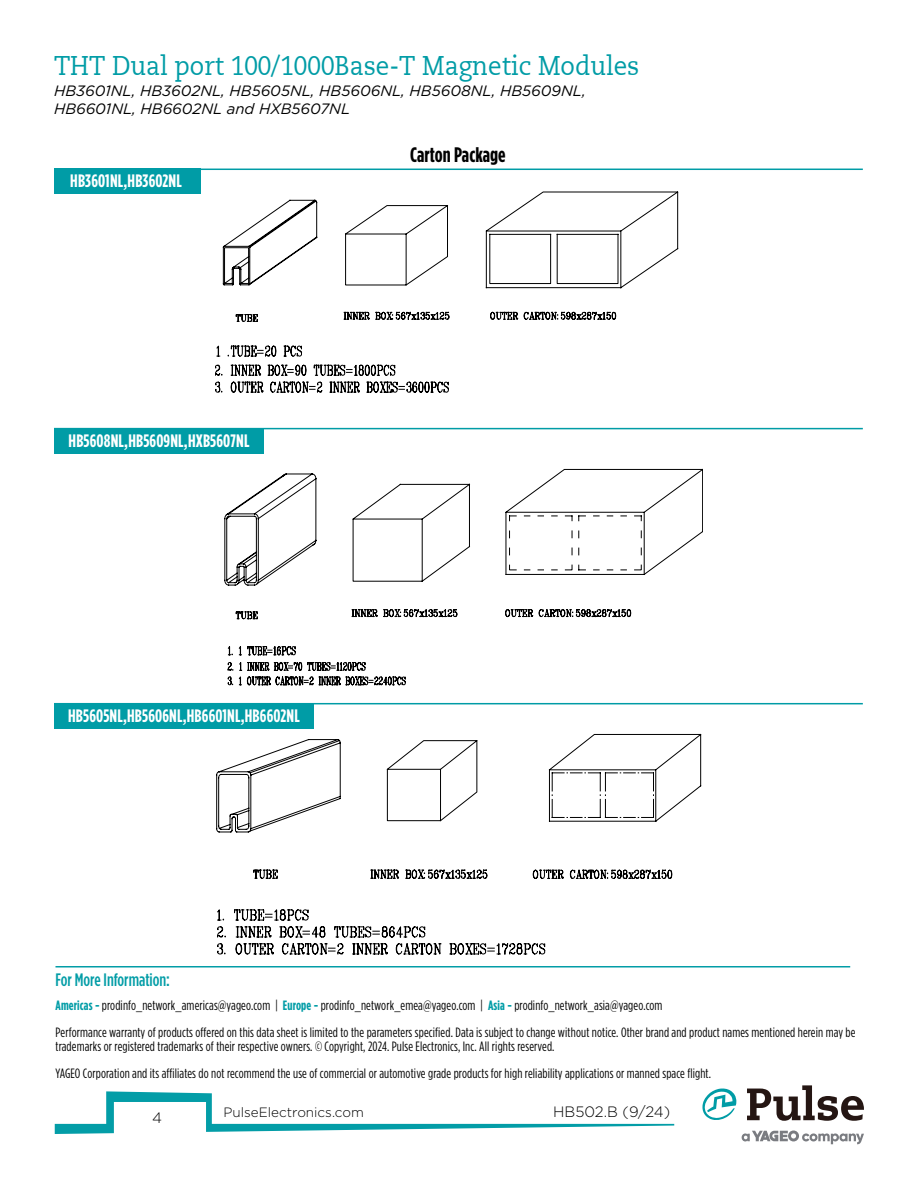
<style>
.page{position:relative;width:918px;height:1188px;background:#fff}
.page>*{position:absolute;margin:0;border:0;box-sizing:border-box;transform-origin:0 0}
.t1{font:27px "Caecilia LT";color:#009ca6;scale:.9 1}
.t2{font:700 21px "Gotham Condensed";color:#000}
.t3{font:700 18px "Gotham Condensed";letter-spacing:.01em;color:#fff}
.t4{font:500 18px "Gotham Condensed";color:#039da7}
.t5{font:italic 15px/18px "Gotham";color:#000}
.t6{font:300 15px "Gotham";color:#000}
.t7{font:13.5px/27px "Gotham Condensed";letter-spacing:.01em;color:#000}
.t8{font:300 13.5px "Gotham";color:#000}
.s1{font-weight:700;color:#039da7}
</style>
<div class="page">
<svg style="left:55px;top:1091px;width:619px;height:43px"></svg>
<svg style="left:742px;top:1131px;width:122px;height:13px"></svg>
<svg style="left:747px;top:1085px;width:117px;height:36px"></svg>
<svg style="left:702px;top:1088px;width:34px;height:32px"></svg>
<hr style="left:56px;top:966px;width:794px;height:2px;background:#039da7">
<div style="left:54px;top:169px;width:147px;height:25px;background:#009ca6"></div>
<div style="left:54px;top:428px;width:209px;height:25px;background:#009ca6"></div>
<div style="left:54px;top:703px;width:259px;height:25px;background:#009ca6"></div>
<hr style="left:54px;top:169px;width:809px;height:1px;background:#009ca6">
<hr style="left:54px;top:428px;width:809px;height:1px;background:#009ca6">
<hr style="left:54px;top:703px;width:809px;height:1px;background:#009ca6">
<svg style="left:216px;top:191px;width:462px;height:538px"></svg>
<svg style="left:216px;top:734px;width:485px;height:221px"></svg>
<svg style="left:228px;top:672px;width:444px;height:208px"></svg>
<svg style="left:228px;top:645px;width:178px;height:44px"></svg>
<svg style="left:262px;top:586px;width:416px;height:73px"></svg>
<svg style="left:236px;top:309px;width:380px;height:312px"></svg>
<svg style="left:224px;top:311px;width:479px;height:275px"></svg>
<h1 class="t1" style="left:54px;top:50px;width:652px">THT Dual port 100/1000Base-T Magnetic Modules</h1>
<p class="t5" style="left:54px;top:82px;width:533px">HB3601NL, HB3602NL, HB5605NL, HB5606NL, HB5608NL, HB5609NL,<br>HB6601NL, HB6602NL and HXB5607NL</p>
<h3 class="t3" style="left:70px;top:171px;width:113px">HB3601NL,HB3602NL</h3>
<h3 class="t3" style="left:69px;top:430px;width:182px">HB5608NL,HB5609NL,HXB5607NL</h3>
<h3 class="t3" style="left:68px;top:705px;width:233px">HB5605NL,HB5606NL,HB6601NL,HB6602NL</h3>
<h2 class="t2" style="left:410px;top:142px;width:97px">Carton Package</h2>
<h3 class="t4" style="left:56px;top:970px;width:116px">For More Information:</h3>
<p class="t7" style="left:56px;top:992px;width:802px"><span class="s1">Americas -</span> prodinfo_network_americas@yageo.com | <span class="s1">Europe -</span> prodinfo_network_emea@yageo.com | <span class="s1">Asia -</span> prodinfo_network_asia@yageo.com<br>Performance warranty of products offered on this data sheet is limited to the parameters specified. Data is subject to change without notice. Other brand and product names mentioned herein may be</p>
<p class="t7" style="left:56px;top:1033px;width:657px">trademarks or registered trademarks of their respective owners. © Copyright, 2024. Pulse Electronics, Inc. All rights reserved.<br>YAGEO Corporation and its affiliates do not recommend the use of commercial or automotive grade products for high reliability applications or manned space flight.</p>
<p class="t6" style="left:152px;top:1109px;width:11px">4</p>
<p class="t8" style="left:224px;top:1104px;width:142px">PulseElectronics.com</p>
<p class="t6" style="left:553px;top:1103px;width:119px">HB502.B (9/24)</p>
</div>
